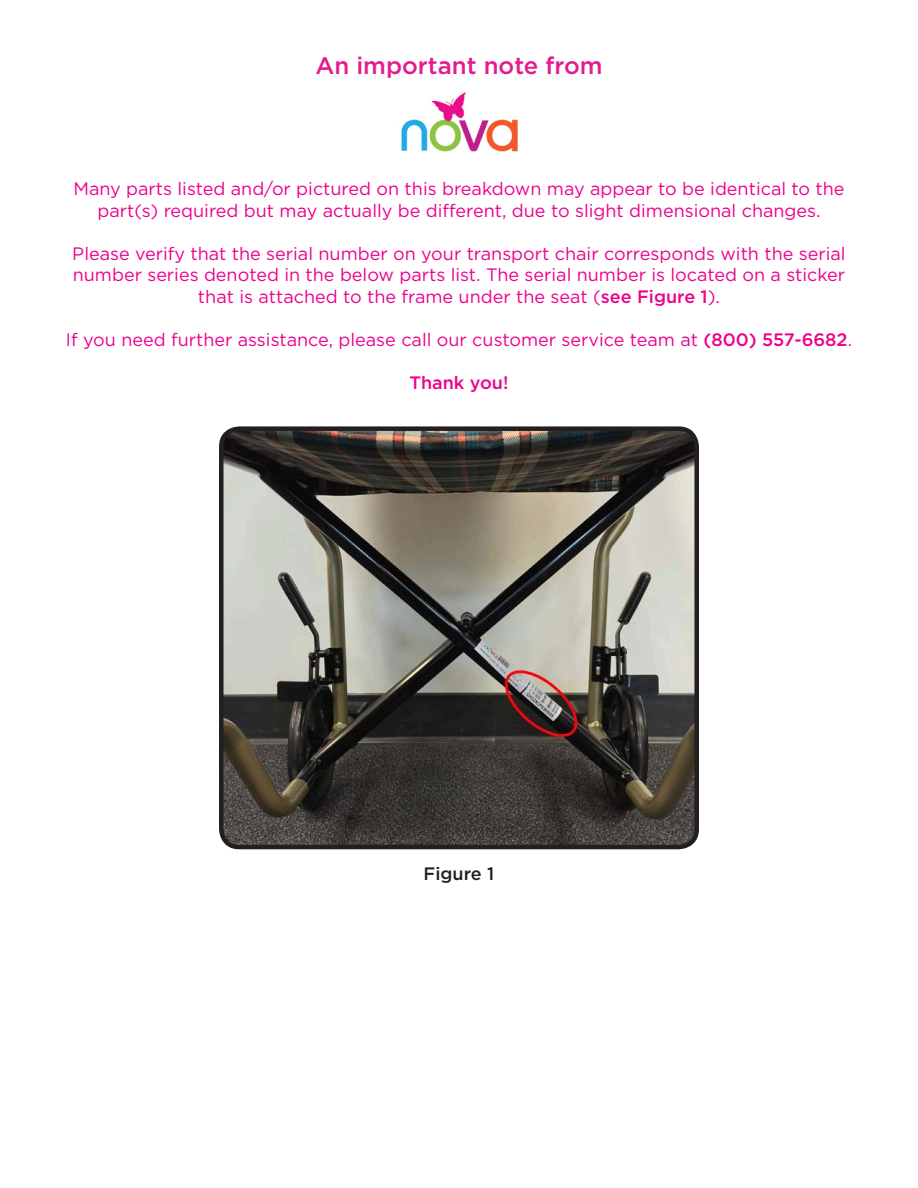
<style>
.page{position:relative;width:918px;height:1188px;background:#fff}
.page>*{position:absolute;margin:0;border:0;box-sizing:border-box;transform-origin:0 0}
.ITEM_NUMBER_CAPTIONS{font:500 24px "Gotham";color:#e41b8e}
.ITEM_NUMBER_CAPTIONS-2{font:18px/21.6px "Gotham";color:#ed028c;text-align:center}
.ITEM_NUMBER_CAPTIONS-3{font:500 18px "Gotham";color:#ed028c}
.ITEM_NUMBER_CAPTIONS-4{font:500 18px "Gotham";color:#231f20}
.s1{font-weight:500}
</style>
<div class="page">
<img style="left:224px;top:431px;width:470px;height:416px">
<div style="left:219px;top:426px;width:480px;height:423px;border:4px solid #231f20;border-radius:18px"></div>
<img style="left:401px;top:92px;width:117px;height:60px">
<p class="ITEM_NUMBER_CAPTIONS" style="left:315px;top:52px;width:289px">An important note from</p>
<p class="ITEM_NUMBER_CAPTIONS-2" style="left:73px;top:178px;width:773px">Many parts listed and/or pictured on this breakdown may appear to be identical to the part(s) required but may actually be different, due to slight dimensional changes.</p>
<p class="ITEM_NUMBER_CAPTIONS-2" style="left:72px;top:242px;width:775px">Please verify that the serial number on your transport chair corresponds with the serial number series denoted in the below parts list. The serial number is located on a sticker that is attached to the frame under the seat (<span class="s1">see Figure 1</span>).</p>
<p class="ITEM_NUMBER_CAPTIONS-2" style="left:66px;top:329px;width:788px">If you need further assistance, please call our customer service team at <span class="s1">(800) 557-6682</span>.</p>
<p class="ITEM_NUMBER_CAPTIONS-3" style="left:410px;top:373px;width:100px">Thank you!</p>
<p class="ITEM_NUMBER_CAPTIONS-4" style="left:424px;top:864px;width:72px">Figure 1</p>
</div>
